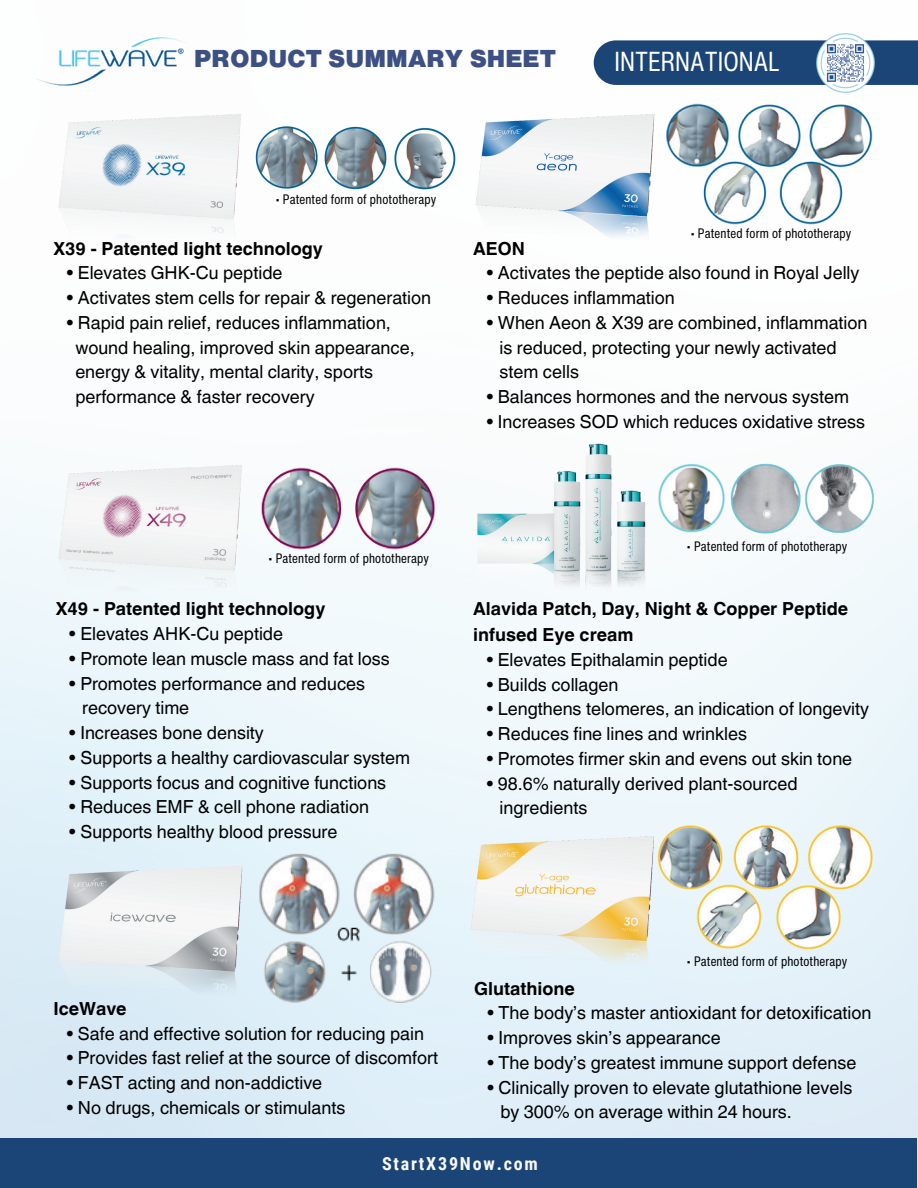
<style>
.page{position:relative;width:918px;height:1188px;background:#fff}
.page>*{position:absolute;margin:0;border:0;box-sizing:border-box;transform-origin:0 0}
.t1{font:24px "Anonymous";color:#3d5084}
.t2{font:18px/24.8px "Helvetica World";color:#000}
.t3{font:700 18px/25.8px "Helvetica World";color:#000}
.t4{font:700 18px "Roboto Condensed";letter-spacing:.1em;color:#fafafb}
.t5{font:6.75px "Anonymous";color:#fff}
.t6{font:3.3px "Anonymous";letter-spacing:.04em;color:#000}
</style>
<div class="page">
<img style="left:0;top:33px;width:918px;height:1155px">
<div style="left:594px;top:40px;width:324px;height:45px;background:#1c4577"></div>
<img style="left:53px;top:859px;width:199px;height:166px">
<img style="left:474px;top:438px;width:175px;height:162px">
<img style="left:54px;top:108px;width:198px;height:198px">
<img style="left:53px;top:458px;width:199px;height:199px">
<img style="left:465px;top:829px;width:199px;height:166px">
<img style="left:471px;top:108px;width:193px;height:161px">
<img style="left:816px;top:34px;width:59px;height:58px">
<div style="left:1px;top:1139px;width:916px;height:49px;background:#1c4577"></div>
<img style="left:253px;top:124px;width:206px;height:68px">
<img style="left:262px;top:467px;width:174px;height:84px">
<img style="left:657px;top:463px;width:71px;height:71px">
<img style="left:804px;top:463px;width:71px;height:71px">
<img style="left:729px;top:463px;width:73px;height:73px">
<img style="left:35px;top:33px;width:152px;height:59px">
<img style="left:664px;top:103px;width:210px;height:123px">
<img style="left:656px;top:824px;width:220px;height:129px">
<img style="left:250px;top:851px;width:195px;height:155px">
<h1 class="t1" style="left:194px;top:45px;width:363px">PRODUCT SUMMARY SHEET</h1>
<p class="t5" style="left:615px;top:65px;width:167px">INTERNATIONAL</p>
<p class="t6" style="left:276px;top:201px;width:162px">• Patented form of phototherapy</p>
<p class="t3" style="left:53px;top:235px;width:271px">X39 - Patented light technology</p>
<p class="t2" style="left:67px;top:261px;width:218px">• Elevates GHK-Cu peptide</p>
<p class="t2" style="left:67px;top:285px;width:366px">• Activates stem cells for repair &amp; regeneration</p>
<p class="t2" style="left:75px;top:310px;width:341px;text-indent:-9px">• Rapid pain relief, reduces inflammation, wound healing, improved skin appearance, energy &amp; vitality, mental clarity, sports performance &amp; faster recovery</p>
<p class="t6" style="left:691px;top:235px;width:162px">• Patented form of phototherapy</p>
<p class="t3" style="left:473px;top:235px;width:53px">AEON</p>
<p class="t2" style="left:486px;top:261px;width:375px">• Activates the peptide also found in Royal Jelly</p>
<p class="t2" style="left:486px;top:285px;width:190px">• Reduces inflammation</p>
<p class="t2" style="left:500px;top:310px;width:369px;text-indent:-13px">• When Aeon &amp; X39 are combined, inflammation is reduced, protecting your newly activated stem cells</p>
<p class="t2" style="left:486px;top:384px;width:364px">• Balances hormones and the nervous system</p>
<p class="t2" style="left:486px;top:409px;width:380px">• Increases SOD which reduces oxidative stress</p>
<p class="t6" style="left:269px;top:560px;width:162px">• Patented form of phototherapy</p>
<p class="t3" style="left:56px;top:596px;width:271px">X49 - Patented light technology</p>
<p class="t2" style="left:69px;top:622px;width:216px">• Elevates AHK-Cu peptide</p>
<p class="t2" style="left:69px;top:646px;width:322px">• Promote lean muscle mass and fat loss</p>
<p class="t2" style="left:82px;top:671px;width:285px;text-indent:-13px">• Promotes performance and reduces recovery time</p>
<p class="t2" style="left:69px;top:721px;width:196px">• Increases bone density</p>
<p class="t2" style="left:69px;top:745px;width:343px">• Supports a healthy cardiovascular system</p>
<p class="t2" style="left:69px;top:770px;width:319px">• Supports focus and cognitive functions</p>
<p class="t2" style="left:69px;top:795px;width:302px">• Reduces EMF &amp; cell phone radiation</p>
<p class="t2" style="left:69px;top:820px;width:270px">• Supports healthy blood pressure</p>
<p class="t6" style="left:687px;top:548px;width:162px">• Patented form of phototherapy</p>
<p class="t3" style="left:473px;top:596px;width:376px">Alavida Patch, Day, Night &amp; Copper Peptide infused Eye cream</p>
<p class="t2" style="left:486px;top:647px;width:243px">• Elevates Epithalamin peptide</p>
<p class="t2" style="left:486px;top:672px;width:134px">• Builds collagen</p>
<p class="t2" style="left:486px;top:697px;width:384px">• Lengthens telomeres, an indication of longevity</p>
<p class="t2" style="left:486px;top:722px;width:262px">• Reduces fine lines and wrinkles</p>
<p class="t2" style="left:486px;top:746px;width:367px">• Promotes firmer skin and evens out skin tone</p>
<p class="t2" style="left:500px;top:771px;width:300px;text-indent:-13px">• 98.6% naturally derived plant-sourced ingredients</p>
<p class="t6" style="left:687px;top:963px;width:162px">• Patented form of phototherapy</p>
<p class="t3" style="left:474px;top:975px;width:102px">Glutathione</p>
<p class="t2" style="left:487px;top:1001px;width:386px">• The body’s master antioxidant for detoxification</p>
<p class="t2" style="left:487px;top:1025px;width:235px">• Improves skin’s appearance</p>
<p class="t2" style="left:487px;top:1050px;width:371px">• The body’s greatest immune support defense</p>
<p class="t2" style="left:500px;top:1075px;width:354px;text-indent:-13px">• Clinically proven to elevate glutathione levels by 300% on average within 24 hours.</p>
<p class="t4" style="left:382px;top:1151px;width:157px">StartX39Now.com</p>
<p class="t3" style="left:53px;top:996px;width:75px">IceWave</p>
<p class="t2" style="left:67px;top:1021px;width:359px">• Safe and effective solution for reducing pain</p>
<p class="t2" style="left:67px;top:1046px;width:373px">• Provides fast relief at the source of discomfort</p>
<p class="t2" style="left:67px;top:1070px;width:257px">• FAST acting and non-addictive</p>
<p class="t2" style="left:67px;top:1095px;width:280px">• No drugs, chemicals or stimulants</p>
</div>
